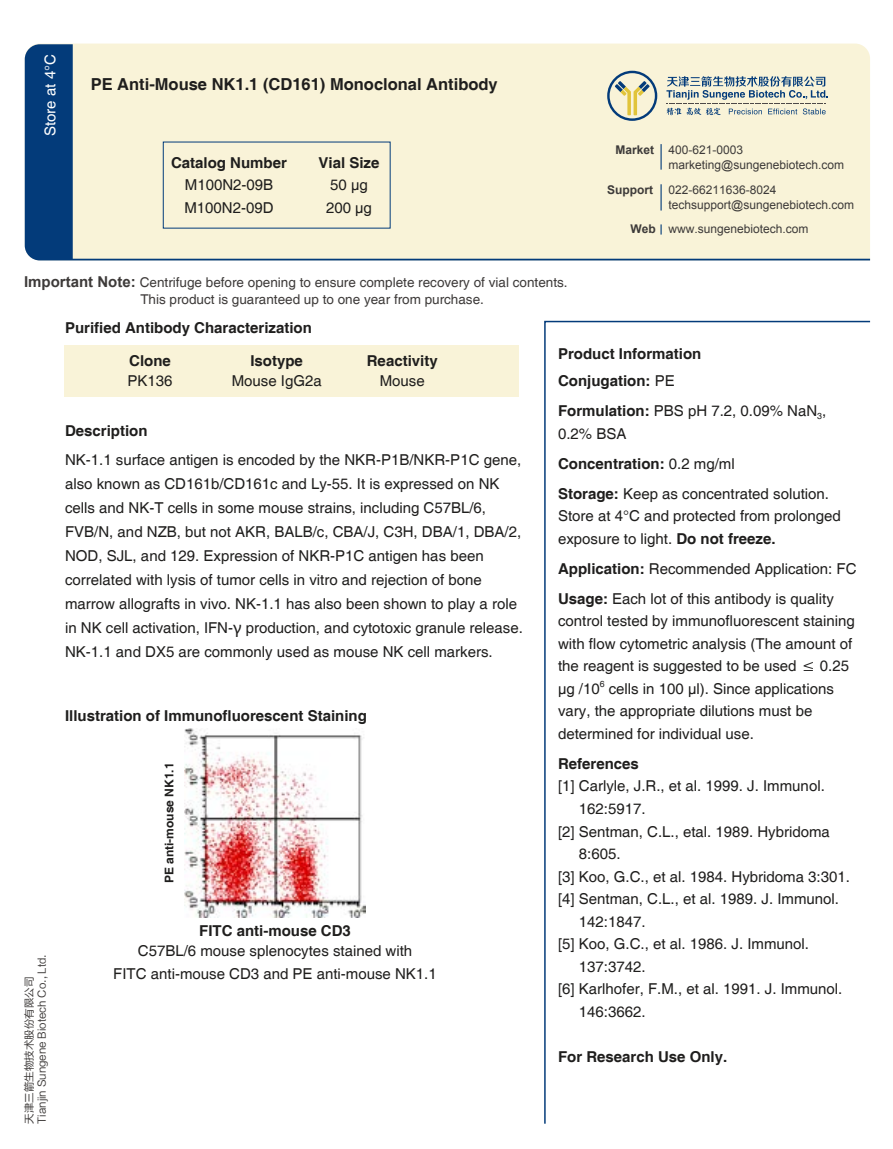
<style>
.page{position:relative;width:893px;height:1149px;background:#fff}
.page>*{position:absolute;margin:0;border:0;box-sizing:border-box;transform-origin:0 0}
.t1{font:700 16.5px "Helvetica";color:#1f1e1d}
.t2{font:15px/22.5px "Helvetica";color:#1f1e1d}
.t3{font:700 15px/33px "Helvetica";color:#1f1e1d}
.t4{font:15px "Helvetica";color:#fff}
.t5{font:13.5px/16.2px "Helvetica";color:#3d3a39}
.t6{font:12px/14.9px "Arial";color:#3d3a39}
.t7{font:700 12px "Helvetica";color:#1f1e1d}
.t8{font:700 12px "Arial";color:#3d3a39}
.t9{font:10.5px/12.6px "FZLTHK GBK1 0";color:#3d3a39}
.t10{font:8.7px "Helvetica";color:#1f1e1d}
.s1{font-family:"Arial";font-weight:700;font-size:15px}
.s2{font-weight:700}
.s3{font-family:"Microsoft Ya Hei"}
.s4{font-weight:400}
</style>
<div class="page">
<div style="left:65px;top:344px;width:454px;height:52px;background:#f9f3d8"></div>
<svg style="left:544px;top:320px;width:327px;height:804px"></svg>
<svg style="left:25px;top:44px;width:845px;height:216px;background:#e5e4d0"></svg>
<img style="left:185px;top:728px;width:181px;height:189px">
<p class="t4" style="left:42px;top:136px;width:83px;rotate:-90deg">Store at 4°C</p>
<p class="t1" style="left:91px;top:74px;width:409px">PE Anti-Mouse NK1.1 (CD161) Monoclonal Antibody</p>
<p class="t3" style="left:171px;top:147px;width:117px">Catalog Number</p>
<p class="t2" style="left:184px;top:174px;width:91px">M100N2-09B<br>M100N2-09D</p>
<p class="t3" style="left:319px;top:147px;width:62px">Vial Size</p>
<p class="t2" style="left:326px;top:174px;width:47px">50 μg<br>200 μg</p>
<p class="t5" style="left:140px;top:275px;width:429px;text-indent:-116px"><span class="s1">Important Note:</span> Centrifuge before opening to ensure complete recovery of vial contents.<br>This product is guaranteed up to one year from purchase.</p>
<p class="t6" style="left:668px;top:142px;width:177px;text-indent:-53px"><span class="s2">Market</span> 400-621-0003 marketing@sungenebiotech.com</p>
<p class="t8" style="left:607px;top:182px;width:47px">Support</p>
<p class="t6" style="left:668px;top:182px;width:187px">022-66211636-8024 techsupport@sungenebiotech.com</p>
<p class="t6" style="left:630px;top:222px;width:180px"><span class="s2">Web</span> www.sungenebiotech.com</p>
<p class="t3" style="left:129px;top:312px;width:184px;text-indent:-64px">Purified Antibody Characterization<br>Clone</p>
<p class="t2" style="left:128px;top:370px;width:47px">PK136</p>
<p class="t3" style="left:250px;top:345px;width:54px">Isotype</p>
<p class="t2" style="left:232px;top:370px;width:92px">Mouse IgG2a</p>
<p class="t3" style="left:65px;top:415px;width:84px">Description</p>
<p class="t3" style="left:367px;top:345px;width:72px">Reactivity</p>
<p class="t2" style="left:380px;top:370px;width:47px">Mouse</p>
<p class="t2" style="left:65px;top:448px;width:459px;line-height:24px">NK-1.1 surface antigen is encoded by the NKR-P1B/NKR-P1C gene, also known as CD161b/CD161c and Ly-55. It is expressed on NK cells and NK-T cells in some mouse strains, including C57BL/6, FVB/N, and NZB, but not AKR, BALB/c, CBA/J, C3H, DBA/1, DBA/2, NOD, SJL, and 129. Expression of NKR-P1C antigen has been correlated with lysis of tumor cells in vitro and rejection of bone marrow allografts in vivo. NK-1.1 has also been shown to play a role in NK cell activation, IFN-<span class="s3">γ</span> production, and cytotoxic granule release.<br>NK-1.1 and DX5 are commonly used as mouse NK cell markers.</p>
<p class="t9" style="left:23px;top:1123px;width:171px;rotate:-90deg">天津三箭生物技术股份有限公司<br>Tianjin Sungene Biotech Co., Ltd.</p>
<p class="t3" style="left:65px;top:699px;width:303px">Illustration of Immunofluorescent Staining</p>
<p class="t7" style="left:162px;top:883px;width:122px;rotate:-90deg">PE anti-mouse NK1.1</p>
<p class="t3" style="left:199px;top:914px;width:153px">FITC anti-mouse CD3</p>
<p class="t2" style="left:113px;top:939px;width:325px;text-align:center">C57BL/6 mouse splenocytes stained with<br>FITC anti-mouse CD3 and PE anti-mouse NK1.1</p>
<p class="t3" style="left:558px;top:338px;width:145px">Product Information</p>
<p class="t3" style="left:558px;top:366px;width:270px;line-height:30px">Conjugation: <span class="s4">PE<br></span>Formulation: <span class="s4">PBS pH 7.2, 0.09% NaN</span><sub>3</sub><span class="s4">,</span></p>
<p class="t2" style="left:558px;top:419px;width:272px;line-height:30px">0.2% BSA<br><span class="s2">Concentration:</span> 0.2 mg/ml<br><span class="s2">Storage:</span> Keep as concentrated solution.</p>
<p class="t2" style="left:558px;top:505px;width:284px">Store at 4°C and protected from prolonged exposure to light. <span class="s2">Do not freeze.</span></p>
<p class="t2" style="left:558px;top:554px;width:300px;line-height:30px"><span class="s2">Application:</span> Recommended Application: FC<br><span class="s2">Usage:</span> Each lot of this antibody is quality</p>
<p class="t2" style="left:558px;top:610px;width:298px">control tested by immunofluorescent staining with flow cytometric analysis (The amount of the reagent is suggested to be used ≤ 0.25 µg /10</p>
<p class="t10" style="left:600px;top:678px;width:6px">6</p>
<p class="t2" style="left:558px;top:677px;width:277px;text-indent:51px">cells in 100 µl). Since applications vary, the appropriate dilutions must be determined for individual use.</p>
<p class="t3" style="left:558px;top:747px;width:82px">References</p>
<p class="t2" style="left:558px;top:775px;width:268px">[1] Carlyle, J.R., et al. 1999. J. Immunol.</p>
<p class="t2" style="left:579px;top:797px;width:68px">162:5917.</p>
<p class="t2" style="left:558px;top:820px;width:273px">[2] Sentman, C.L., etal. 1989. Hybridoma</p>
<p class="t2" style="left:579px;top:842px;width:43px">8:605.</p>
<p class="t2" style="left:558px;top:865px;width:293px">[3] Koo, G.C., et al. 1984. Hybridoma 3:301.</p>
<p class="t2" style="left:558px;top:887px;width:282px">[4] Sentman, C.L., et al. 1989. J. Immunol.</p>
<p class="t2" style="left:579px;top:910px;width:68px">142:1847.</p>
<p class="t2" style="left:558px;top:932px;width:252px">[5] Koo, G.C., et al. 1986. J. Immunol.</p>
<p class="t2" style="left:579px;top:955px;width:68px">137:3742.</p>
<p class="t2" style="left:558px;top:977px;width:286px">[6] Karlhofer, F.M., et al. 1991. J. Immunol.</p>
<p class="t2" style="left:579px;top:1000px;width:68px">146:3662.</p>
<p class="t3" style="left:558px;top:1040px;width:171px">For Research Use Only.</p>
</div>
